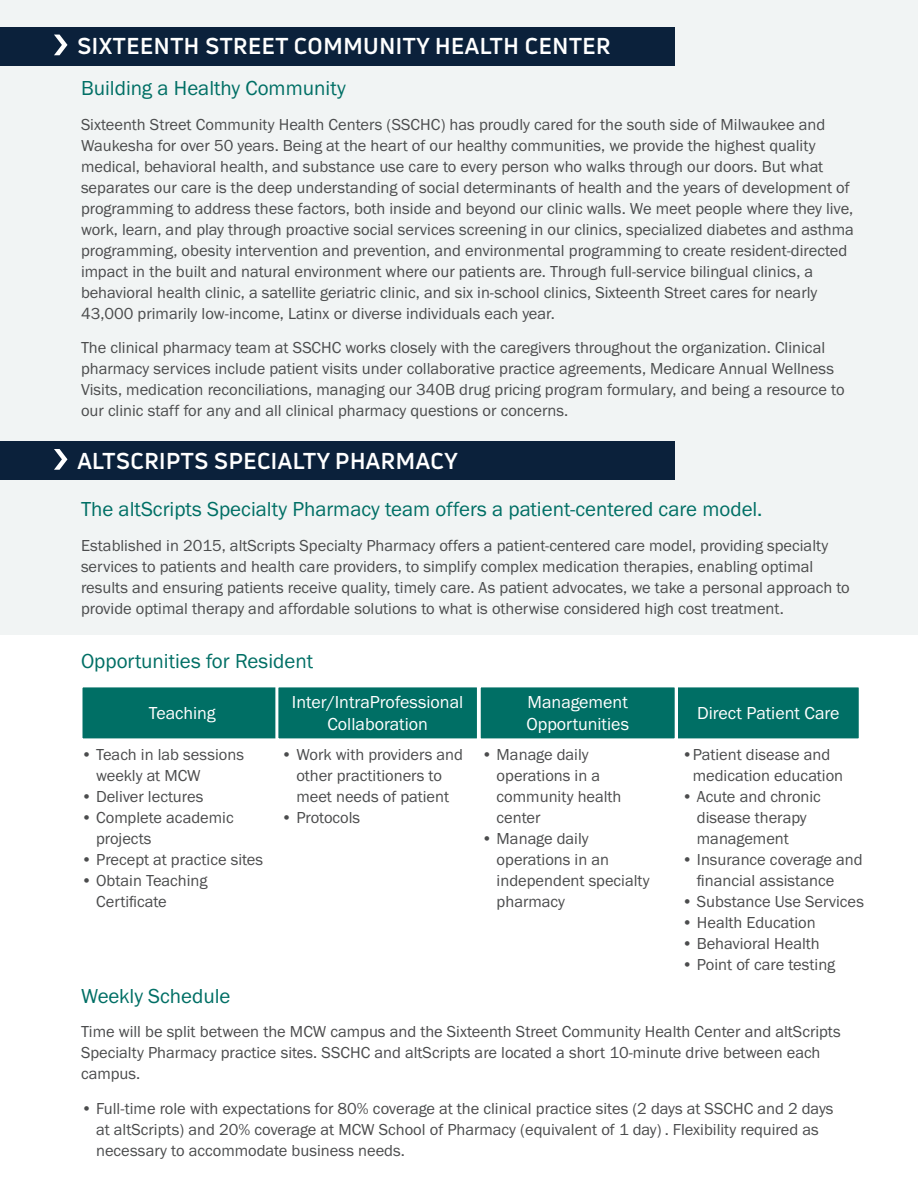
<style>
.page{position:relative;width:918px;height:1188px;background:#fff}
.page>*{position:absolute;margin:0;border:0;box-sizing:border-box;transform-origin:0 0}
.t1{font:700 22.5px "Uni Neue";letter-spacing:.025em;color:#fff}
.t2{font:21px "Franklin Gothic URW Boo";color:#006f65}
.t3{font:18px/21.6px "Franklin Gothic URW Boo";color:#fff;text-align:center}
.t4{font:16.5px/21px "Franklin Gothic URW Boo";color:#4b4c4d}
</style>
<div class="page">
<div style="left:0;top:0;width:918px;height:634px;background:#f1f4f4"></div>
<div style="left:0;top:27px;width:675px;height:39px;background:#0b213b"></div>
<div style="left:0;top:441px;width:675px;height:39px;background:#0b213b"></div>
<svg style="left:54px;top:35px;width:13px;height:20px"></svg>
<svg style="left:54px;top:449px;width:13px;height:21px"></svg>
<div style="left:81px;top:686px;width:203px;height:54px;background:#006f65"></div>
<div style="left:80px;top:684px;width:205px;height:57px;border:3px solid #fff"></div>
<div style="left:277px;top:686px;width:201px;height:54px;background:#006f65"></div>
<div style="left:275px;top:684px;width:205px;height:57px;border:3px solid #fff"></div>
<div style="left:479px;top:686px;width:197px;height:54px;background:#006f65"></div>
<div style="left:478px;top:684px;width:200px;height:57px;border:3px solid #fff"></div>
<div style="left:676px;top:686px;width:184px;height:54px;background:#006f65"></div>
<div style="left:675px;top:684px;width:187px;height:57px;border:3px solid #fff"></div>
<p class="t1" style="left:77px;top:32px;width:535px">SIXTEENTH STREET COMMUNITY HEALTH CENTER</p>
<p class="t2" style="left:81px;top:75px;width:266px">Building a Healthy Community</p>
<p class="t4" style="left:81px;top:113px;width:774px">Sixteenth Street Community Health Centers (SSCHC) has proudly cared for the south side of Milwaukee and Waukesha for over 50 years. Being at the heart of our healthy communities, we provide the highest quality medical, behavioral health, and substance use care to every person who walks through our doors. But what separates our care is the deep understanding of social determinants of health and the years of development of programming to address these factors, both inside and beyond our clinic walls. We meet people where they live, work, learn, and play through proactive social services screening in our clinics, specialized diabetes and asthma programming, obesity intervention and prevention, and environmental programming to create resident-directed impact in the built and natural environment where our patients are. Through full-service bilingual clinics, a behavioral health clinic, a satellite geriatric clinic, and six in-school clinics, Sixteenth Street cares for nearly 43,000 primarily low-income, Latinx or diverse individuals each year.</p>
<p class="t4" style="left:81px;top:337px;width:765px">The clinical pharmacy team at SSCHC works closely with the caregivers throughout the organization. Clinical pharmacy services include patient visits under collaborative practice agreements, Medicare Annual Wellness Visits, medication reconciliations, managing our 340B drug pricing program formulary, and being a resource to our clinic staff for any and all clinical pharmacy questions or concerns.</p>
<p class="t1" style="left:77px;top:447px;width:382px">ALTSCRIPTS SPECIALTY PHARMACY</p>
<p class="t2" style="left:81px;top:496px;width:683px">The altScripts Specialty Pharmacy team offers a patient-centered care model.</p>
<p class="t4" style="left:81px;top:534px;width:770px">Established in 2015, altScripts Specialty Pharmacy offers a patient-centered care model, providing specialty services to patients and health care providers, to simplify complex medication therapies, enabling optimal results and ensuring patients receive quality, timely care. As patient advocates, we take a personal approach to provide optimal therapy and affordable solutions to what is otherwise considered high cost treatment.</p>
<p class="t2" style="left:81px;top:647px;width:234px">Opportunities for Resident</p>
<p class="t3" style="left:149px;top:702px;width:68px">Teaching</p>
<p class="t3" style="left:292px;top:691px;width:173px">Inter/IntraProfessional<br>Collaboration</p>
<p class="t3" style="left:526px;top:691px;width:104px;text-align:left">Management<br>Opportunities</p>
<p class="t3" style="left:697px;top:702px;width:144px">Direct Patient Care</p>
<p class="t4" style="left:96px;top:744px;width:150px;text-indent:-15px">• Teach in lab sessions weekly at MCW</p>
<p class="t4" style="left:81px;top:786px;width:124px">• Deliver lectures</p>
<p class="t4" style="left:96px;top:807px;width:139px;text-indent:-15px">• Complete academic projects</p>
<p class="t4" style="left:81px;top:849px;width:184px">• Precept at practice sites</p>
<p class="t4" style="left:96px;top:870px;width:113px;text-indent:-15px">• Obtain Teaching<br>Certificate</p>
<p class="t4" style="left:281px;top:744px;width:183px;text-align:center">• Work with providers and other practitioners to meet needs of patient</p>
<p class="t4" style="left:281px;top:807px;width:81px">• Protocols</p>
<p class="t4" style="left:497px;top:744px;width:126px;text-indent:-15px">• Manage daily operations in a community health center</p>
<p class="t4" style="left:497px;top:828px;width:155px;text-indent:-15px">• Manage daily operations in an independent specialty pharmacy</p>
<p class="t4" style="left:693px;top:744px;width:152px;text-indent:-11px">•Patient disease and medication education</p>
<p class="t4" style="left:697px;top:786px;width:126px;text-indent:-15px">• Acute and chronic disease therapy management</p>
<p class="t4" style="left:697px;top:849px;width:167px;text-indent:-15px">• Insurance coverage and financial assistance</p>
<p class="t4" style="left:682px;top:891px;width:184px">• Substance Use Services</p>
<p class="t4" style="left:682px;top:912px;width:136px">• Health Education</p>
<p class="t4" style="left:682px;top:933px;width:140px">• Behavioral Health</p>
<p class="t4" style="left:682px;top:954px;width:155px">• Point of care testing</p>
<p class="t2" style="left:81px;top:982px;width:151px">Weekly Schedule</p>
<p class="t4" style="left:81px;top:1021px;width:761px">Time will be split between the MCW campus and the Sixteenth Street Community Health Center and altScripts<br>Specialty Pharmacy practice sites. SSCHC and altScripts are located a short 10-minute drive between each campus.</p>
<p class="t4" style="left:96px;top:1097px;width:739px;text-indent:-15px">• Full-time role with expectations for 80% coverage at the clinical practice sites (2 days at SSCHC and 2 days at altScripts) and 20% coverage at MCW School of Pharmacy (equivalent of 1 day) . Flexibility required as necessary to accommodate business needs.</p>
</div>
